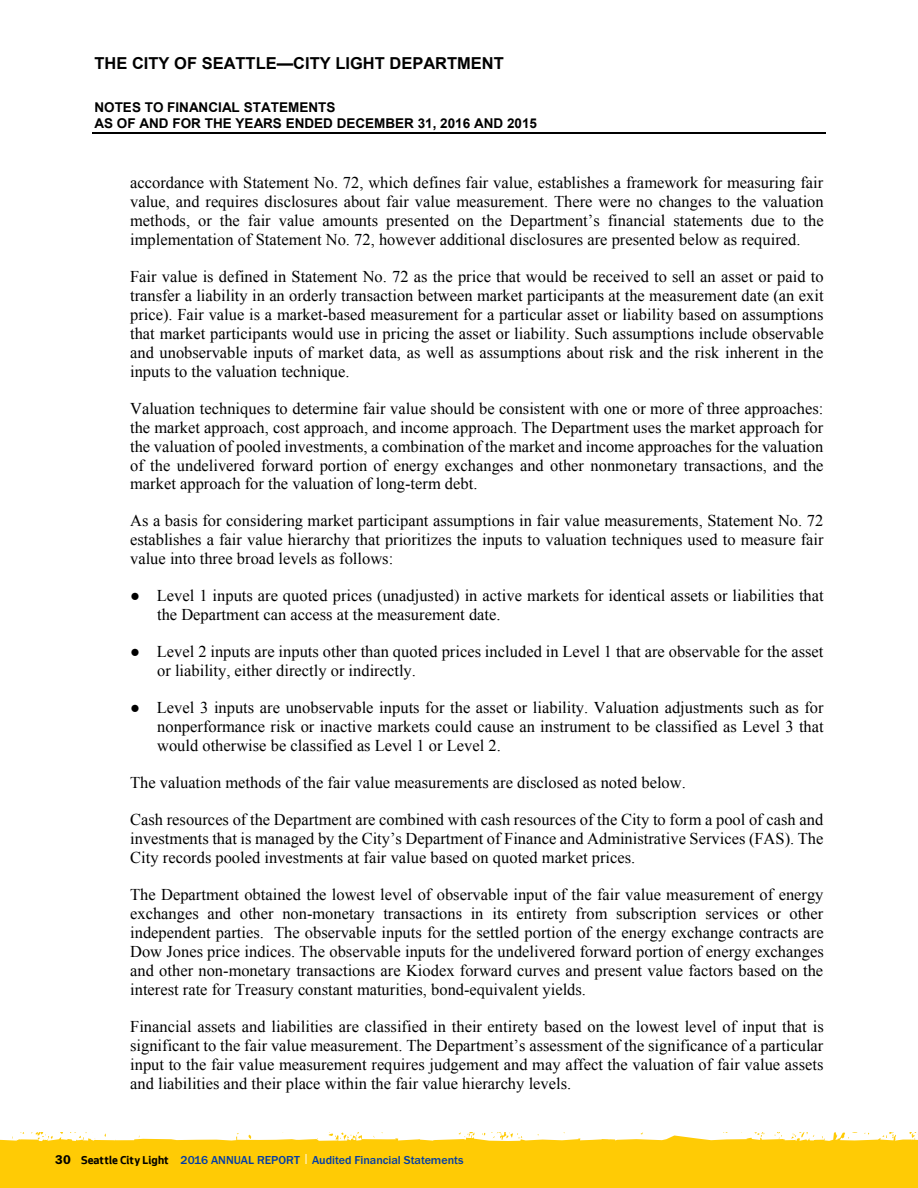
<style>
.page{position:relative;width:918px;height:1188px;background:#fff}
.page>*{position:absolute;margin:0;border:0;box-sizing:border-box;transform-origin:0 0}
.t1{font:16.5px/18.9px "Times New Roman";color:#000;text-align:justify}
.t2{font:700 16.5px "Arial";color:#000}
.t3{font:700 13.5px/15.6px "Arial";color:#000}
.t4{font:500 12px "Franklin Got T";color:#003ca6}
.s1{font-weight:600;font-size:13.2px;color:#000}
.s2{font-family:"Seattle Text";font-weight:700;color:#000}
.s3{font-weight:400;color:#fff}
</style>
<div class="page">
<div style="left:0;top:1132px;width:918px;height:56px;background:#ffcb05"></div>
<svg style="left:0;top:1132px;width:918px;height:9px;background:#fff5d2"></svg>
<hr style="left:92px;top:133px;width:734px;height:1px;background:#000">
<p class="t2" style="left:94px;top:53px;width:411px">THE CITY OF SEATTLE—CITY LIGHT DEPARTMENT</p>
<p class="t3" style="left:94px;top:100px;width:444px">NOTES TO FINANCIAL STATEMENTS<br>AS OF AND FOR THE YEARS ENDED DECEMBER 31, 2016 AND 2015</p>
<p class="t1" style="left:130px;top:173px;width:695px">accordance with Statement No. 72, which defines fair value, establishes a framework for measuring fair value, and requires disclosures about fair value measurement. There were no changes to the valuation methods, or the fair value amounts presented on the Department’s financial statements due to the implementation of Statement No. 72, however additional disclosures are presented below as required.</p>
<p class="t1" style="left:130px;top:267px;width:695px">Fair value is defined in Statement No. 72 as the price that would be received to sell an asset or paid to transfer a liability in an orderly transaction between market participants at the measurement date (an exit price). Fair value is a market-based measurement for a particular asset or liability based on assumptions that market participants would use in pricing the asset or liability. Such assumptions include observable and unobservable inputs of market data, as well as assumptions about risk and the risk inherent in the inputs to the valuation technique.</p>
<p class="t1" style="left:130px;top:398px;width:695px">Valuation techniques to determine fair value should be consistent with one or more of three approaches: the market approach, cost approach, and income approach. The Department uses the market approach for the valuation of pooled investments, a combination of the market and income approaches for the valuation of the undelivered forward portion of energy exchanges and other nonmonetary transactions, and the market approach for the valuation of long-term debt.</p>
<p class="t1" style="left:130px;top:511px;width:695px">As a basis for considering market participant assumptions in fair value measurements, Statement No. 72 establishes a fair value hierarchy that prioritizes the inputs to valuation techniques used to measure fair value into three broad levels as follows:</p>
<p class="t1" style="left:157px;top:586px;width:668px;text-indent:-27px">● Level 1 inputs are quoted prices (unadjusted) in active markets for identical assets or liabilities that the Department can access at the measurement date.</p>
<p class="t1" style="left:157px;top:642px;width:668px;text-indent:-27px">● Level 2 inputs are inputs other than quoted prices included in Level 1 that are observable for the asset or liability, either directly or indirectly.</p>
<p class="t1" style="left:157px;top:698px;width:668px;text-indent:-27px">● Level 3 inputs are unobservable inputs for the asset or liability. Valuation adjustments such as for nonperformance risk or inactive markets could cause an instrument to be classified as Level 3 that would otherwise be classified as Level 1 or Level 2.</p>
<p class="t1" style="left:130px;top:773px;width:557px">The valuation methods of the fair value measurements are disclosed as noted below.</p>
<p class="t1" style="left:130px;top:810px;width:695px">Cash resources of the Department are combined with cash resources of the City to form a pool of cash and investments that is managed by the City’s Department of Finance and Administrative Services (FAS). The City records pooled investments at fair value based on quoted market prices.</p>
<p class="t1" style="left:130px;top:885px;width:695px">The Department obtained the lowest level of observable input of the fair value measurement of energy exchanges and other non-monetary transactions in its entirety from subscription services or other independent parties. The observable inputs for the settled portion of the energy exchange contracts are Dow Jones price indices. The observable inputs for the undelivered forward portion of energy exchanges and other non-monetary transactions are Kiodex forward curves and present value factors based on the interest rate for Treasury constant maturities, bond-equivalent yields.</p>
<p class="t1" style="left:130px;top:1017px;width:695px">Financial assets and liabilities are classified in their entirety based on the lowest level of input that is significant to the fair value measurement. The Department’s assessment of the significance of a particular input to the fair value measurement requires judgement and may affect the valuation of fair value assets and liabilities and their place within the fair value hierarchy levels.</p>
<p class="t4" style="left:55px;top:1153px;width:410px"><span class="s1">30</span> <span class="s2">Seattle City Light</span> 2016 ANNUAL REPORT <span class="s3">|</span> Audited Financial Statements</p>
</div>
